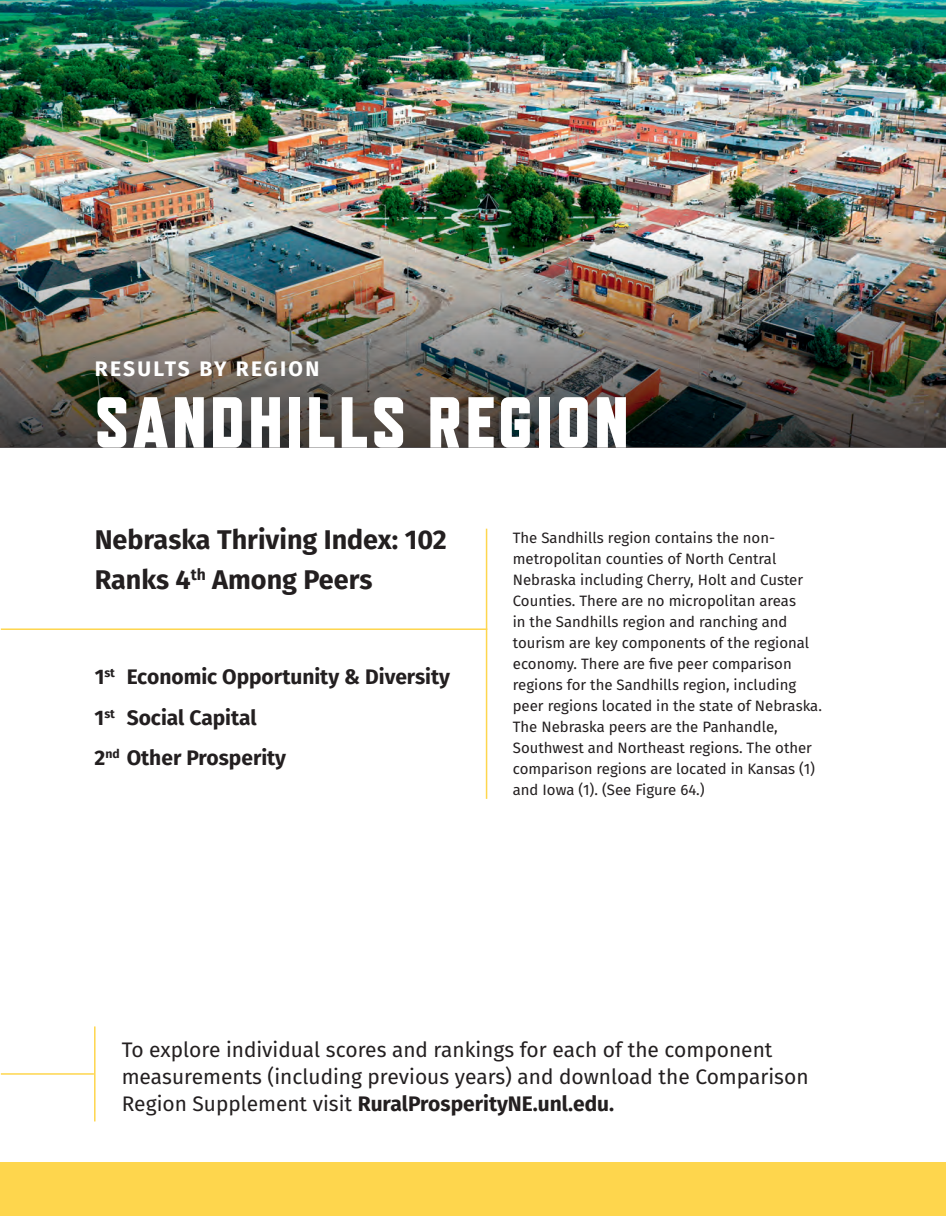
<style>
.page{position:relative;width:946px;height:1216px;background:#fff}
.page>*{position:absolute;margin:0;border:0;box-sizing:border-box;transform-origin:0 0}
.t1{font:800 72px "Refrigerator Deluxe";letter-spacing:.05em;color:#fff}
.t2{font:700 27px/40.5px "Fira Sans";color:#231f20}
.t3{font:21px/27px "Fira Sans";color:#231f20}
.t4{font:700 21px/40.5px "Fira Sans";color:#231f20}
.t5{font:700 21px "Fira Sans";letter-spacing:.11em;color:#fff}
.t6{font:15px/21px "Fira Sans";color:#231f20}
.s1{font-weight:700}
</style>
<div class="page">
<hr style="left:485px;top:528px;width:2px;height:270px;background:#fed64d">
<hr style="left:1px;top:628px;width:486px;height:1px;background:#fed64d">
<hr style="left:94px;top:1026px;width:1px;height:95px;background:#fed64d">
<hr style="left:1px;top:1072px;width:93px;height:2px;background:#fed64d">
<div style="left:0;top:1161px;width:945px;height:54px;background:#fed64d"></div>
<img style="left:1px;top:1px;width:944px;height:230px">
<img style="left:1px;top:231px;width:944px;height:216px">
<h3 class="t5" style="left:95px;top:350px;width:226px">RESULTS BY REGION</h3>
<h1 class="t1" style="left:95px;top:380px;width:535px">SANDHILLS REGION</h1>
<h2 class="t2" style="left:95px;top:517px;width:353px">Nebraska Thriving Index: 102<br>Ranks 4<sup>th</sup> Among Peers</h2>
<h3 class="t4" style="left:95px;top:654px;width:357px">1<sup>st</sup> Economic Opportunity &amp; Diversity<br>1<sup>st</sup> Social Capital<br>2<sup>nd</sup> Other Prosperity</h3>
<p class="t6" style="left:512px;top:526px;width:310px">The Sandhills region contains the non&shy;metropolitan counties of North Central Nebraska including Cherry, Holt and Custer Counties. There are no micropolitan areas<br>in the Sandhills region and ranching and tourism are key components of the regional economy. There are five peer comparison regions for the Sandhills region, including peer regions located in the state of Nebraska.<br>The Nebraska peers are the Panhandle, Southwest and Northeast regions. The other comparison regions are located in Kansas (1) and Iowa (1). (See Figure 64.)</p>
<h3 class="t3" style="left:122px;top:1035px;width:688px">To explore individual scores and rankings for each of the component measurements (including previous years) and download the Comparison<br>Region Supplement visit <span class="s1">RuralProsperityNE.unl.edu.</span></h3>
</div>
